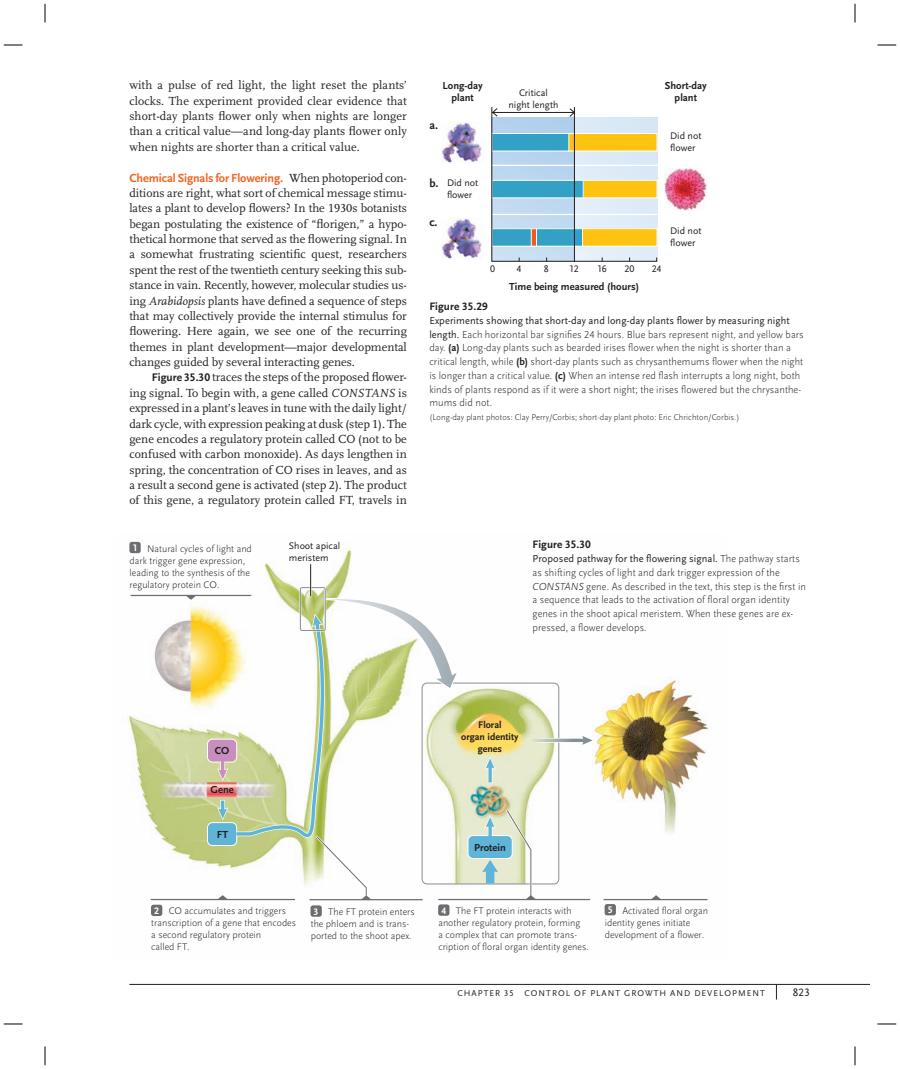
<style>
.page{position:relative;width:900px;height:1069px;background:#fff}
.page>*{position:absolute;margin:0;border:0;box-sizing:border-box;transform-origin:0 0}
.t1{font:12.25px/15.4px "Scala Pro";color:#231f20;text-align:justify}
.t2{font:700 12.25px "Scala Sans Pro";letter-spacing:-.01em;color:#f36421}
.t3{font:700 11.88px "Scala Sans Pro";color:#231f20}
.t4{font:700 11.25px "Scala Sans Pro";letter-spacing:.005em;color:#231f20}
.t5{font:11.25px "Scala Sans Pro";color:#231f20}
.t6{font:300 10.62px/13.8px "Scala Sans Pro";letter-spacing:.005em;color:#231f20}
.t7{font:700 10.62px/12.5px "Scala Sans Pro";color:#231f20;text-align:center}
.t8{font:300 10px/12px "Scala Sans Pro";color:#231f20}
.t9{font:10px/11.9px "Scala Sans Pro";color:#231f20}
.t10{font:700 10px/11.9px "Scala Sans Pro";color:#231f20;text-align:center}
.t11{font:700 10px "Scala Sans Pro";color:#fff}
.t12{font:300 8.75px "Scala Sans Pro";letter-spacing:.01em;color:#231f20}
.t13{font:8.75px "Scala Sans Pro";letter-spacing:.115em;color:#231f20}
.s1{font-family:"Scala Pro";font-weight:400;color:#231f20}
.s2{font-style:italic}
.s3{font-family:"Scala Sans Pro";font-weight:700;font-size:11.5px}
.s4{font-weight:400}
.s5{font-weight:700}
</style>
<div class="page">
<hr style="left:129px;top:984px;width:741px;height:1px;background:#231f20">
<svg style="left:776px;top:985px;width:1px;height:14px"></svg>
<img style="left:442px;top:122px;width:40px;height:41px">
<img style="left:442px;top:219px;width:40px;height:40px">
<img style="left:665px;top:168px;width:42px;height:42px">
<svg style="left:491px;top:107px;width:167px;height:155px;background:#bed1c6"></svg>
<img style="left:128px;top:541px;width:581px;height:376px">
<div style="left:311px;top:905px;width:11px;height:12px;background:#6c6d70;border-radius:2px"></div>
<svg style="left:604px;top:895px;width:104px;height:5px"></svg>
<div style="left:438px;top:904px;width:11px;height:12px;background:#6c6d70;border-radius:2px"></div>
<div style="left:605px;top:904px;width:11px;height:11px;background:#6c6d70;border-radius:2px"></div>
<div style="left:151px;top:904px;width:11px;height:12px;background:#6c6d70;border-radius:2px"></div>
<div style="left:129px;top:542px;width:12px;height:11px;background:#6c6d70;border-radius:2px"></div>
<svg style="left:131px;top:595px;width:462px;height:305px"></svg>
<div style="left:299px;top:587px;width:27px;height:44px;border:2px solid #fff;border-radius:2px"></div>
<div style="left:300px;top:587px;width:26px;height:44px;border:1px solid #828f96;border-radius:2px"></div>
<hr style="left:310px;top:564px;width:2px;height:32px;background:#fff">
<hr style="left:310px;top:564px;width:1px;height:32px;background:#231f20">
<svg style="left:4px;top:44px;width:18px;height:2px"></svg>
<svg style="left:878px;top:44px;width:18px;height:2px"></svg>
<svg style="left:4px;top:1023px;width:18px;height:2px"></svg>
<svg style="left:878px;top:1023px;width:18px;height:2px"></svg>
<svg style="left:44px;top:4px;width:2px;height:18px"></svg>
<svg style="left:44px;top:1046px;width:2px;height:19px"></svg>
<svg style="left:854px;top:4px;width:2px;height:18px"></svg>
<svg style="left:854px;top:1046px;width:2px;height:19px"></svg>
<p class="t1" style="left:129px;top:78px;width:279px">with a pulse of red light, the light reset the plants’ clocks. The experiment provided clear evidence that short-day plants flower only when nights are longer than a critical value—and long-day plants flower only when nights are shorter than a critical value.</p>
<p class="t2" style="left:129px;top:173px;width:279px">Chemical Signals for Flowering. <span class="s1">When photoperiod con-</span></p>
<p class="t1" style="left:129px;top:186px;width:279px">ditions are right, what sort of chemical message stimu-</p>
<p class="t1" style="left:129px;top:201px;width:279px">lates a plant to develop flowers? In the 1930s botanists</p>
<p class="t1" style="left:129px;top:217px;width:279px">began postulating the existence of “florigen,” a hypo-</p>
<p class="t1" style="left:129px;top:232px;width:279px">thetical hormone that served as the flowering signal. In</p>
<p class="t1" style="left:129px;top:248px;width:279px">a somewhat frustrating scientific quest, researchers</p>
<p class="t1" style="left:129px;top:263px;width:279px">spent the rest of the twentieth century seeking this sub-</p>
<p class="t1" style="left:129px;top:278px;width:279px">stance in vain. Recently, however, molecular studies us-</p>
<p class="t1" style="left:129px;top:294px;width:279px">ing <span class="s2">Arabidopsis</span> plants have defined a sequence of steps</p>
<p class="t1" style="left:129px;top:309px;width:279px">that may collectively provide the internal stimulus for</p>
<p class="t1" style="left:129px;top:324px;width:279px">flowering. Here again, we see one of the recurring</p>
<p class="t1" style="left:129px;top:340px;width:279px">themes in plant development—major developmental</p>
<p class="t1" style="left:129px;top:355px;width:227px">changes guided by several interacting genes.</p>
<p class="t1" style="left:152px;top:371px;width:256px"><span class="s3">Figure 35.30</span> traces the steps of the proposed flower-</p>
<p class="t1" style="left:129px;top:386px;width:279px">ing signal. To begin with, a gene called <span class="s2">CONSTANS</span> is</p>
<p class="t1" style="left:129px;top:401px;width:279px">expressed in a plant’s leaves in tune with the daily light/</p>
<p class="t1" style="left:129px;top:417px;width:279px">dark cycle, with expression peaking at dusk (step 1). The</p>
<p class="t1" style="left:129px;top:432px;width:279px">gene encodes a regulatory protein called CO (not to be</p>
<p class="t1" style="left:129px;top:447px;width:279px">confused with carbon monoxide). As days lengthen in</p>
<p class="t1" style="left:129px;top:463px;width:279px">spring, the concentration of CO rises in leaves, and as</p>
<p class="t1" style="left:129px;top:478px;width:279px">a result a second gene is activated (step 2). The product</p>
<p class="t1" style="left:129px;top:494px;width:279px">of this gene, a regulatory protein called FT, travels in</p>
<p class="t11" style="left:133px;top:544px;width:6px">1</p>
<p class="t9" style="left:289px;top:540px;width:53px">Shoot apical meristem</p>
<p class="t8" style="left:130px;top:543px;width:124px;text-indent:18px">Natural cycles of light and dark trigger gene expression, leading to the synthesis of the regulatory protein CO.</p>
<p class="t7" style="left:443px;top:80px;width:42px">Long-day plant</p>
<p class="t3" style="left:429px;top:121px;width:10px">a.</p>
<p class="t3" style="left:429px;top:178px;width:11px">b.</p>
<p class="t3" style="left:429px;top:217px;width:10px">c.</p>
<p class="t9" style="left:447px;top:178px;width:33px">Did not flower</p>
<p class="t9" style="left:509px;top:87px;width:51px;text-align:center">Critical night length</p>
<p class="t7" style="left:665px;top:80px;width:44px">Short-day plant</p>
<p class="t9" style="left:670px;top:131px;width:33px">Did not flower</p>
<p class="t9" style="left:670px;top:226px;width:33px">Did not flower</p>
<p class="t9" style="left:490px;top:264px;width:6px">0</p>
<p class="t9" style="left:517px;top:264px;width:6px">4</p>
<p class="t9" style="left:544px;top:264px;width:6px">8</p>
<p class="t9" style="left:570px;top:264px;width:10px">12</p>
<p class="t9" style="left:598px;top:264px;width:10px">16</p>
<p class="t9" style="left:625px;top:264px;width:11px">20</p>
<p class="t9" style="left:652px;top:264px;width:11px">24</p>
<p class="t7" style="left:509px;top:282px;width:131px">Time being measured (hours)</p>
<p class="t4" style="left:429px;top:302px;width:60px">Figure 35.29</p>
<p class="t6" style="left:429px;top:314px;width:376px"><span class="s4">Experiments showing that short-day and long-day plants flower by measuring night length.</span> Each horizontal bar signifies 24 hours. Blue bars represent night, and yellow bars day. <span class="s5">(a)</span> Long-day plants such as bearded irises flower when the night is shorter than a critical length, while <span class="s5">(b)</span> short-day plants such as chrysanthemums flower when the night is longer than a critical value. <span class="s5">(c)</span> When an intense red flash interrupts a long night, both kinds of plants respond as if it were a short night; the irises flowered but the chrysanthe&shy;mums did not.</p>
<p class="t12" style="left:429px;top:414px;width:312px">(Long-day plant photos: Clay Perry/Corbis; short-day plant photo: Eric Chrichton/Corbis.)</p>
<p class="t4" style="left:532px;top:540px;width:60px">Figure 35.30</p>
<p class="t6" style="left:532px;top:553px;width:275px"><span class="s4">Proposed pathway for the flowering signal.</span> The pathway starts as shifting cycles of light and dark trigger expression of the <span class="s2">CONSTANS</span> gene. As described in the text, this step is the first in a sequence that leads to the activation of floral organ identity genes in the shoot apical meristem. When these genes are ex&shy;pressed, a flower develops.</p>
<p class="t10" style="left:461px;top:720px;width:59px">Floral<br>organ identity</p>
<p class="t7" style="left:215px;top:745px;width:16px">CO</p>
<p class="t10" style="left:478px;top:743px;width:26px">genes</p>
<p class="t7" style="left:211px;top:784px;width:25px">Gene</p>
<p class="t7" style="left:217px;top:829px;width:13px">FT</p>
<p class="t7" style="left:474px;top:842px;width:33px">Protein</p>
<p class="t8" style="left:151px;top:906px;width:146px;text-indent:18px">CO accumulates and triggers transcription of a gene that encodes a second regulatory protein<br>called FT.</p>
<p class="t11" style="left:154px;top:907px;width:6px">2</p>
<p class="t11" style="left:441px;top:906px;width:6px">4</p>
<p class="t8" style="left:605px;top:905px;width:105px;text-indent:18px">Activated floral organ identity genes initiate development of a flower.</p>
<p class="t11" style="left:314px;top:907px;width:6px">3</p>
<p class="t8" style="left:438px;top:906px;width:152px;text-indent:18px">The FT protein interacts with another regulatory protein, forming<br>a complex that can promote trans&shy;cription of floral organ identity genes.</p>
<p class="t11" style="left:608px;top:906px;width:6px">5</p>
<p class="t8" style="left:311px;top:907px;width:106px;text-indent:18px">The FT protein enters the phloem and is trans&shy;ported to the shoot apex.</p>
<p class="t13" style="left:457px;top:989px;width:309px">CHAPTER 35 CONTROL OF PLANT GROWTH AND DEVELOPMENT</p>
<p class="t5" style="left:793px;top:988px;width:19px">823</p>
</div>
